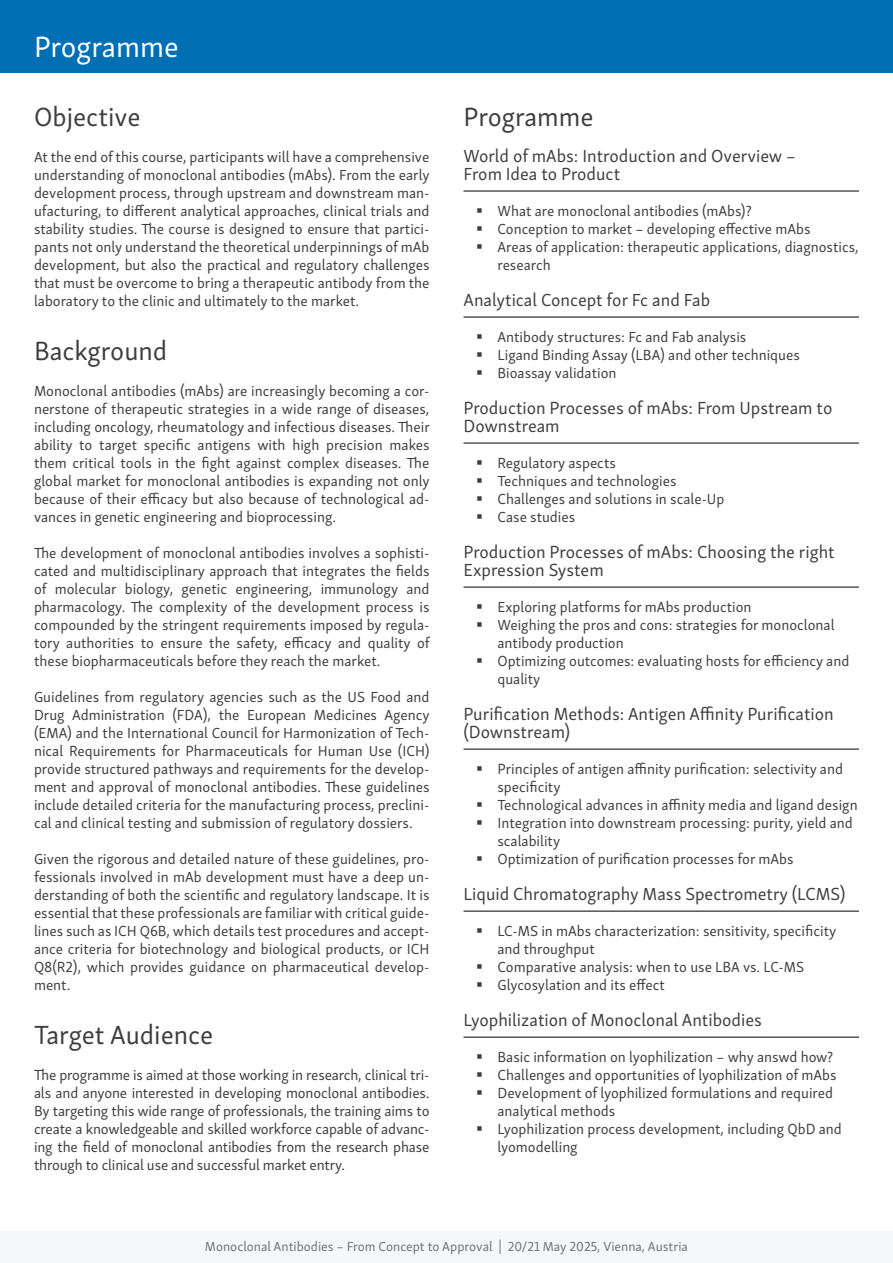
<style>
.page{position:relative;width:893px;height:1263px;background:#fff}
.page>*{position:absolute;margin:0;border:0;box-sizing:border-box;transform-origin:0 0}
.t1{font:30px "Skolar Sans Latn";color:#fff}
.t2{font:27px "Skolar Sans Latn";color:#3e3d40}
.t3{font:18px/18px "Skolar Sans Latn";color:#3e3d40}
.t4{font:15px/18px "Skolar Sans Latn";color:#3e3d40}
.t5{font:13.5px "Skolar Sans Latn";color:#707172}
</style>
<div class="page">
<div style="left:0;top:0;width:893px;height:72px;background:#006fb4"></div>
<hr style="left:463px;top:191px;width:396px;height:1px;background:#000">
<hr style="left:463px;top:317px;width:396px;height:1px;background:#000">
<hr style="left:463px;top:443px;width:396px;height:1px;background:#000">
<hr style="left:463px;top:587px;width:396px;height:1px;background:#000">
<hr style="left:463px;top:749px;width:396px;height:1px;background:#000">
<hr style="left:463px;top:911px;width:396px;height:1px;background:#000">
<hr style="left:463px;top:1037px;width:396px;height:1px;background:#000">
<div style="left:0;top:1231px;width:893px;height:32px;background:#f5f7fb"></div>
<h1 class="t1" style="left:34px;top:24px;width:146px">Programme</h1>
<h2 class="t2" style="left:34px;top:96px;width:108px">Objective</h2>
<p class="t4" style="left:34px;top:147px;width:397px;text-align:justify">At the end of this course, participants will have a comprehensive understanding of monoclonal antibodies (mAbs). From the early development process, through upstream and downstream man&shy;ufacturing, to different analytical approaches, clinical trials and stability studies. The course is designed to ensure that partici&shy;pants not only understand the theoretical underpinnings of mAb development, but also the practical and regulatory challenges that must be overcome to bring a therapeutic antibody from the laboratory to the clinic and ultimately to the market.</p>
<h2 class="t2" style="left:34px;top:330px;width:135px">Background</h2>
<p class="t4" style="left:34px;top:381px;width:397px;text-align:justify">Monoclonal antibodies (mAbs) are increasingly becoming a cor&shy;nerstone of therapeutic strategies in a wide range of diseases, including oncology, rheumatology and infectious diseases. Their ability to target specific antigens with high precision makes them critical tools in the fight against complex diseases. The global market for monoclonal antibodies is expanding not only because of their efficacy but also because of technological ad&shy;vances in genetic engineering and bioprocessing.</p>
<p class="t4" style="left:34px;top:543px;width:397px;text-align:justify">The development of monoclonal antibodies involves a sophisti&shy;cated and multidisciplinary approach that integrates the fields of molecular biology, genetic engineering, immunology and pharmacology. The complexity of the development process is compounded by the stringent requirements imposed by regula&shy;tory authorities to ensure the safety, efficacy and quality of these biopharmaceuticals before they reach the market.</p>
<p class="t4" style="left:34px;top:687px;width:397px;text-align:justify">Guidelines from regulatory agencies such as the US Food and Drug Administration (FDA), the European Medicines Agency (EMA) and the International Council for Harmonization of Tech&shy;nical Requirements for Pharmaceuticals for Human Use (ICH) provide structured pathways and requirements for the develop&shy;ment and approval of monoclonal antibodies. These guidelines include detailed criteria for the manufacturing process, preclini&shy;cal and clinical testing and submission of regulatory dossiers.</p>
<p class="t4" style="left:34px;top:849px;width:397px;text-align:justify">Given the rigorous and detailed nature of these guidelines, pro&shy;fessionals involved in mAb development must have a deep un&shy;derstanding of both the scientific and regulatory landscape. It is essential that these professionals are familiar with critical guide&shy;lines such as ICH Q6B, which details test procedures and accept&shy;ance criteria for biotechnology and biological products, or ICH Q8(R2), which provides guidance on pharmaceutical develop&shy;ment.</p>
<h2 class="t2" style="left:34px;top:1014px;width:181px">Target Audience</h2>
<p class="t4" style="left:34px;top:1065px;width:397px;text-align:justify">The programme is aimed at those working in research, clinical tri&shy;als and anyone interested in developing monoclonal antibodies.<br>By targeting this wide range of professionals, the training aims to create a knowledgeable and skilled workforce capable of advanc&shy;ing the field of monoclonal antibodies from the research phase through to clinical use and successful market entry.</p>
<h2 class="t2" style="left:463px;top:96px;width:132px">Programme</h2>
<p class="t3" style="left:463px;top:145px;width:334px">World of mAbs: Introduction and Overview –<br>From Idea to Product</p>
<p class="t4" style="left:497px;top:201px;width:363px">What are monoclonal antibodies (mAbs)?<br>Conception to market – developing effective mAbs<br>Areas of application: therapeutic applications, diagnostics, research</p>
<p class="t3" style="left:463px;top:289px;width:248px">Analytical Concept for Fc and Fab</p>
<p class="t4" style="left:497px;top:327px;width:304px">Antibody structures: Fc and Fab analysis<br>Ligand Binding Assay (LBA) and other techniques<br>Bioassay validation</p>
<p class="t3" style="left:463px;top:397px;width:370px">Production Processes of mAbs: From Upstream to<br>Downstream</p>
<p class="t4" style="left:497px;top:453px;width:228px">Regulatory aspects<br>Techniques and technologies<br>Challenges and solutions in scale-Up<br>Case studies</p>
<p class="t3" style="left:463px;top:541px;width:373px">Production Processes of mAbs: Choosing the right<br>Expression System</p>
<p class="t4" style="left:497px;top:597px;width:353px">Exploring platforms for mAbs production<br>Weighing the pros and cons: strategies for monoclonal antibody production<br>Optimizing outcomes: evaluating hosts for efficiency and quality</p>
<p class="t3" style="left:463px;top:703px;width:372px">Purification Methods: Antigen Affinity Purification (Downstream)</p>
<p class="t4" style="left:497px;top:759px;width:362px">Principles of antigen affinity purification: selectivity and specificity<br>Technological advances in affinity media and ligand design Integration into downstream processing: purity, yield and scalability<br>Optimization of purification processes for mAbs</p>
<p class="t3" style="left:463px;top:883px;width:384px">Liquid Chromatography Mass Spectrometry (LCMS)</p>
<p class="t4" style="left:497px;top:921px;width:340px">LC-MS in mAbs characterization: sensitivity, specificity and throughput<br>Comparative analysis: when to use LBA vs. LC-MS Glycosylation and its effect</p>
<p class="t3" style="left:463px;top:1009px;width:300px">Lyophilization of Monoclonal Antibodies</p>
<p class="t4" style="left:497px;top:1047px;width:346px">Basic information on lyophilization – why answd how?<br>Challenges and opportunities of lyophilization of mAbs Development of lyophilized formulations and required analytical methods<br>Lyophilization process development, including QbD and lyomodelling</p>
<p class="t5" style="left:205px;top:1236px;width:484px">Monoclonal Antibodies – From Concept to Approval | 20/21 May 2025, Vienna, Austria</p>
</div>
